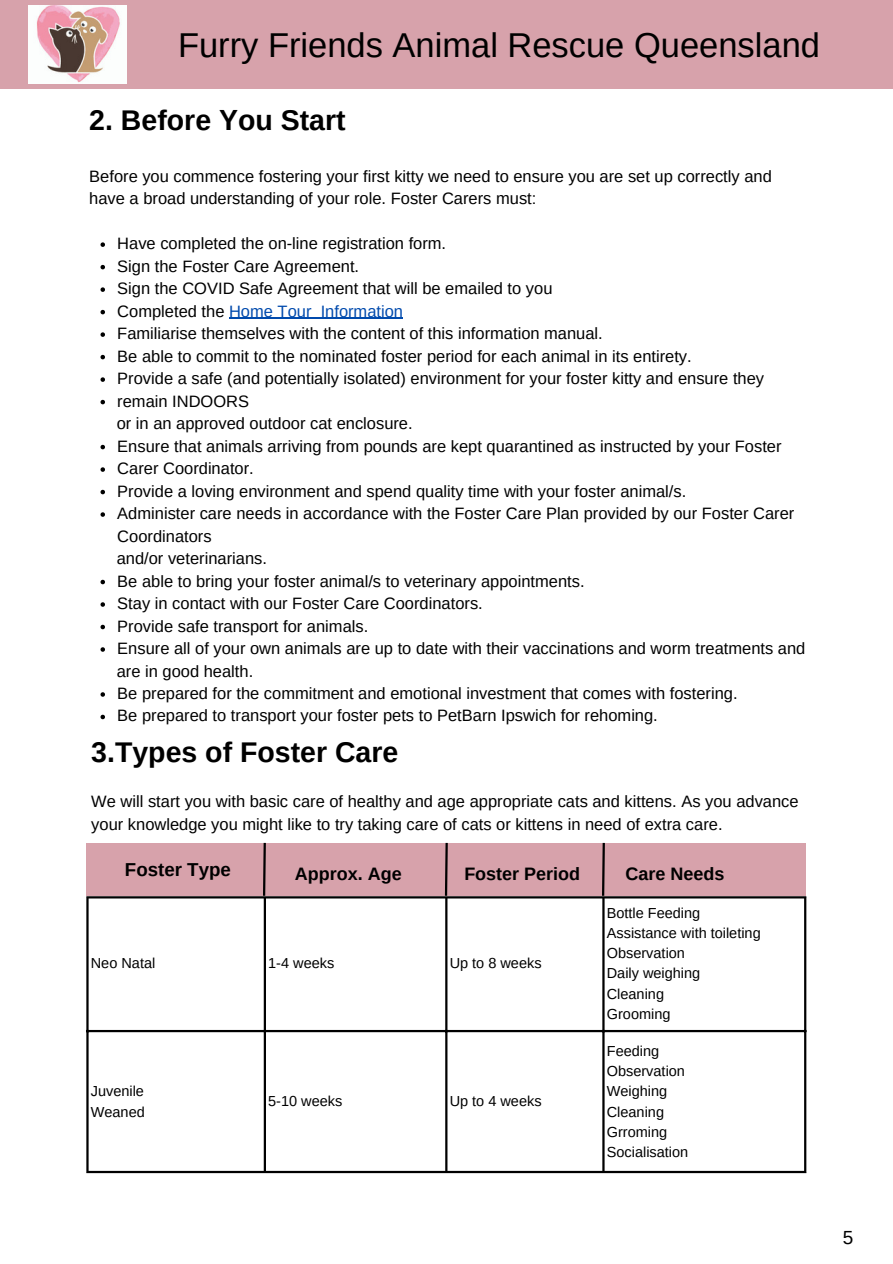
<style>
.page{position:relative;width:893px;height:1264px;background:#fff}
.page>*{position:absolute;margin:0;border:0;box-sizing:border-box;transform-origin:0 0}
.t1{font:34.5px "Arimo";color:#000}
.t2{font:700 28.5px "Arimo";color:#000}
.t3{font:19.05px "Arimo";color:#000}
.t4{font:700 18.75px "Arimo";color:#000}
.t5{font:700 18px "Arimo";color:#000}
.t6{font:16.5px/22.5px "Arimo";color:#000}
.t7{font:14.55px/20.2px "Arimo";color:#000}
.s1{color:#004aad}
</style>
<div class="page">
<div style="left:0;top:0;width:892px;height:89px;background:#d7a2ab"></div>
<img style="left:29px;top:6px;width:97px;height:77px">
<hr style="left:86px;top:898px;width:3px;height:272px;background:#000">
<hr style="left:264px;top:898px;width:2px;height:272px;background:#000">
<hr style="left:445px;top:898px;width:2px;height:272px;background:#000">
<hr style="left:602px;top:898px;width:2px;height:272px;background:#000">
<hr style="left:804px;top:898px;width:2px;height:272px;background:#000">
<hr style="left:86px;top:896px;width:720px;height:2px;background:#000">
<hr style="left:86px;top:1029px;width:720px;height:3px;background:#000">
<hr style="left:86px;top:1170px;width:720px;height:3px;background:#000">
<svg style="left:100px;top:242px;width:5px;height:5px"></svg>
<svg style="left:100px;top:265px;width:5px;height:4px"></svg>
<svg style="left:100px;top:287px;width:5px;height:5px"></svg>
<svg style="left:100px;top:310px;width:5px;height:4px"></svg>
<hr style="left:229px;top:318px;width:82px;height:1px;background:#004aad">
<hr style="left:320px;top:318px;width:83px;height:1px;background:#004aad">
<svg style="left:100px;top:332px;width:5px;height:5px"></svg>
<svg style="left:100px;top:355px;width:5px;height:4px"></svg>
<svg style="left:100px;top:377px;width:5px;height:5px"></svg>
<svg style="left:100px;top:400px;width:5px;height:4px"></svg>
<svg style="left:100px;top:445px;width:5px;height:4px"></svg>
<svg style="left:100px;top:467px;width:5px;height:5px"></svg>
<svg style="left:100px;top:490px;width:5px;height:4px"></svg>
<svg style="left:100px;top:512px;width:5px;height:5px"></svg>
<svg style="left:100px;top:580px;width:5px;height:4px"></svg>
<svg style="left:100px;top:602px;width:5px;height:4px"></svg>
<svg style="left:100px;top:624px;width:5px;height:5px"></svg>
<svg style="left:100px;top:647px;width:5px;height:4px"></svg>
<svg style="left:100px;top:692px;width:5px;height:4px"></svg>
<svg style="left:100px;top:714px;width:5px;height:5px"></svg>
<div style="left:86px;top:842px;width:720px;height:53px;background:#d7a2ab"></div>
<svg style="left:262px;top:842px;width:5px;height:55px"></svg>
<svg style="left:443px;top:842px;width:6px;height:55px"></svg>
<svg style="left:600px;top:842px;width:6px;height:55px"></svg>
<h1 class="t1" style="left:178px;top:26px;width:643px">Furry Friends Animal Rescue Queensland</h1>
<h2 class="t2" style="left:89px;top:104px;width:258px">2. Before You Start</h2>
<p class="t6" style="left:89px;top:165px;width:684px">Before you commence fostering your first kitty we need to ensure you are set up correctly and have a broad understanding of your role. Foster Carers must:</p>
<p class="t6" style="left:117px;top:232px;width:648px">Have completed the on-line registration form.<br>Sign the Foster Care Agreement.<br>Sign the COVID Safe Agreement that will be emailed to you<br>Completed the <span class="s1">Home Tour Information<br></span>Familiarise themselves with the content of this information manual.<br>Be able to commit to the nominated foster period for each animal in its entirety.<br>Provide a safe (and potentially isolated) environment for your foster kitty and ensure they remain INDOORS</p>
<p class="t6" style="left:117px;top:434px;width:678px">Ensure that animals arriving from pounds are kept quarantined as instructed by your Foster Carer Coordinator.<br>Provide a loving environment and spend quality time with your foster animal/s.<br>Administer care needs in accordance with the Foster Care Plan provided by our Foster Carer Coordinators</p>
<p class="t6" style="left:117px;top:569px;width:689px">Be able to bring your foster animal/s to veterinary appointments.<br>Stay in contact with our Foster Care Coordinators.<br>Provide safe transport for animals.<br>Ensure all of your own animals are up to date with their vaccinations and worm treatments and</p>
<p class="t6" style="left:117px;top:682px;width:621px">Be prepared for the commitment and emotional investment that comes with fostering.<br>Be prepared to transport your foster pets to PetBarn Ipswich for rehoming.</p>
<p class="t6" style="left:117px;top:412px;width:297px">or in an approved outdoor cat enclosure.</p>
<p class="t6" style="left:117px;top:547px;width:152px">and/or veterinarians.</p>
<p class="t6" style="left:117px;top:659px;width:138px">are in good health.</p>
<h2 class="t2" style="left:91px;top:736px;width:308px">3.Types of Foster Care</h2>
<p class="t6" style="left:91px;top:790px;width:708px">We will start you with basic care of healthy and age appropriate cats and kittens. As you advance your knowledge you might like to try taking care of cats or kittens in need of extra care.</p>
<p class="t4" style="left:125px;top:858px;width:107px">Foster Type</p>
<p class="t5" style="left:295px;top:864px;width:108px">Approx. Age</p>
<p class="t5" style="left:464px;top:864px;width:117px">Foster Period</p>
<p class="t5" style="left:625px;top:864px;width:100px">Care Needs</p>
<p class="t7" style="left:91px;top:953px;width:66px">Neo Natal</p>
<p class="t7" style="left:268px;top:953px;width:68px">1-4 weeks</p>
<p class="t7" style="left:449px;top:953px;width:93px">Up to 8 weeks</p>
<p class="t7" style="left:91px;top:1081px;width:55px">Juvenile<br>Weaned</p>
<p class="t7" style="left:268px;top:1091px;width:76px">5-10 weeks</p>
<p class="t7" style="left:449px;top:1091px;width:93px">Up to 4 weeks</p>
<p class="t7" style="left:606px;top:902px;width:155px">Bottle Feeding<br>Assistance with toileting<br>Observation<br>Daily weighing<br>Cleaning<br>Grooming</p>
<p class="t7" style="left:606px;top:1040px;width:83px">Feeding<br>Observation<br>Weighing<br>Cleaning<br>Grroming<br>Socialisation</p>
<p class="t3" style="left:842px;top:1226px;width:12px">5</p>
</div>
